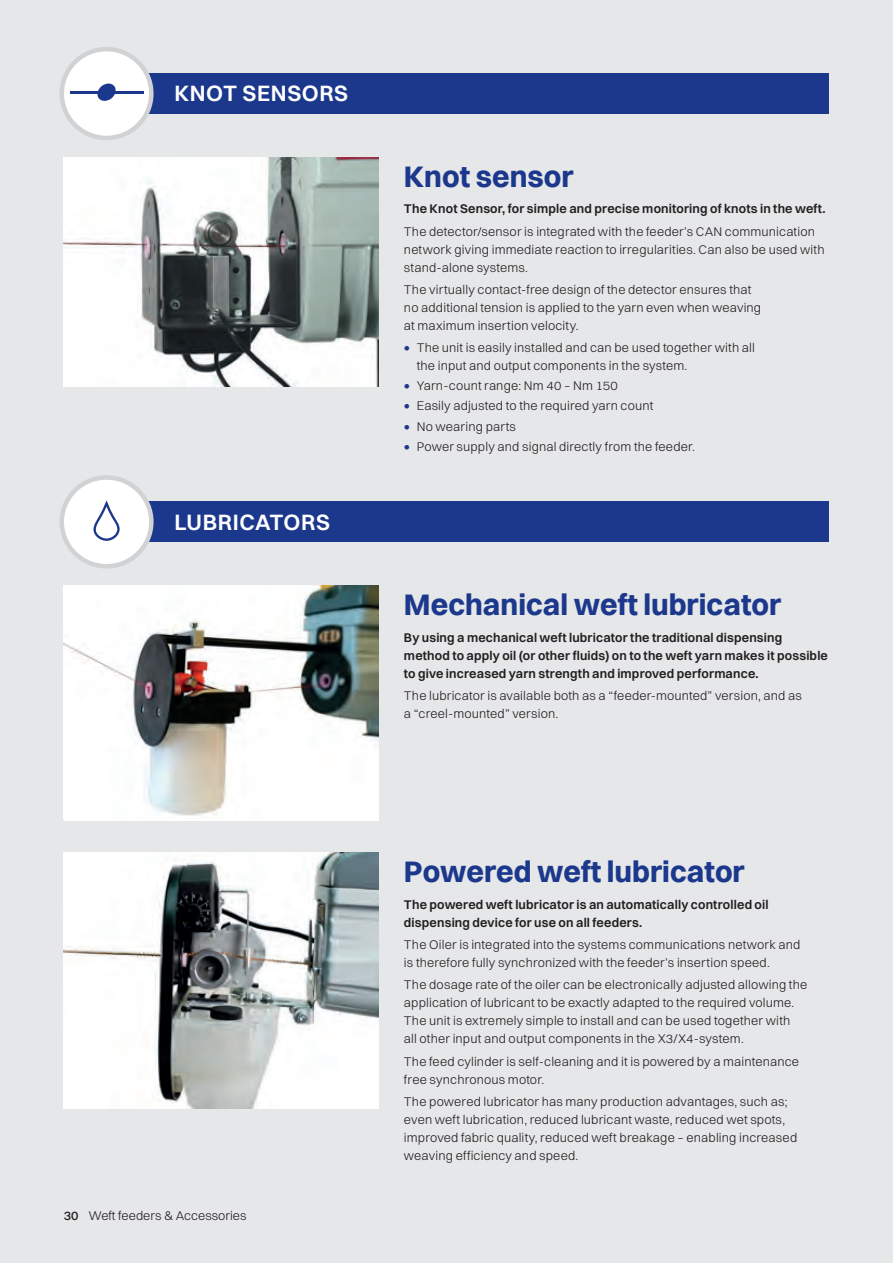
<style>
.page{position:relative;width:893px;height:1263px;background:#e6e7e9}
.page>*{position:absolute;margin:0;border:0;box-sizing:border-box;transform-origin:0 0}
.t1{font:700 30px "Switzer";color:#1b388c}
.t2{font:600 22.5px "Switzer";letter-spacing:.025em;color:#fff}
.t3{font:300 12.75px/18px "Switzer";letter-spacing:.01em;color:#231f20}
.t4{font:600 12.75px/18px "Switzer";letter-spacing:.015em;color:#231f20}
.s1{font-weight:700;font-size:13.5px;color:#1b388c}
.s2{font-weight:500}
</style>
<div class="page">
<img style="left:64px;top:157px;width:314px;height:229px">
<img style="left:64px;top:853px;width:314px;height:256px">
<img style="left:64px;top:586px;width:314px;height:232px">
<div style="left:89px;top:73px;width:740px;height:41px;background:#1b388c"></div>
<div style="left:89px;top:502px;width:740px;height:40px;background:#1b388c"></div>
<div style="left:62px;top:49px;width:89px;height:89px;background:#fff;border-radius:50%"></div>
<div style="left:60px;top:47px;width:94px;height:93px;border:4px solid #d1d2d4;border-radius:50%"></div>
<svg style="left:96px;top:84px;width:20px;height:17px"></svg>
<hr style="left:70px;top:91px;width:73px;height:2px;background:#1b388c">
<div style="left:62px;top:477px;width:89px;height:89px;background:#fff;border-radius:50%"></div>
<div style="left:60px;top:475px;width:94px;height:93px;border:4px solid #d1d2d4;border-radius:50%"></div>
<svg style="left:93px;top:500px;width:27px;height:41px"></svg>
<h2 class="t2" style="left:174px;top:80px;width:175px">KNOT SENSORS</h2>
<h2 class="t2" style="left:174px;top:508px;width:157px">LUBRICATORS</h2>
<h1 class="t1" style="left:404px;top:158px;width:171px">Knot sensor</h1>
<p class="t4" style="left:404px;top:200px;width:423px">The Knot Sensor, for simple and precise monitoring of knots in the weft.</p>
<p class="t3" style="left:404px;top:222px;width:422px">The detector/sensor is integrated with the feeder’s CAN communication network giving immediate reaction to irregularities. Can also be used with stand-alone systems.</p>
<p class="t3" style="left:404px;top:280px;width:359px">The virtually contact-free design of the detector ensures that no additional tension is applied to the yarn even when weaving at maximum insertion velocity.</p>
<p class="t3" style="left:417px;top:339px;width:340px;text-indent:-13px"><span class="s1">•</span> The unit is easily installed and can be used together with all the input and output components in the system.</p>
<p class="t3" style="left:404px;top:377px;width:215px"><span class="s1">•</span> Yarn-count range: Nm 40 – Nm 150</p>
<p class="t3" style="left:404px;top:397px;width:251px"><span class="s1">•</span> Easily adjusted to the required yarn count</p>
<p class="t3" style="left:404px;top:417px;width:114px"><span class="s1">•</span> No wearing parts</p>
<p class="t3" style="left:404px;top:437px;width:292px"><span class="s1">•</span> Power supply and signal directly from the feeder.</p>
<h1 class="t1" style="left:404px;top:586px;width:379px">Mechanical weft lubricator</h1>
<p class="t4" style="left:404px;top:628px;width:426px">By using a mechanical weft lubricator the traditional dispensing method to apply oil (or other fluids) on to the weft yarn makes it possible to give increased yarn strength and improved performance.</p>
<p class="t3" style="left:404px;top:686px;width:399px">The lubricator is available both as a “feeder-mounted” version, and as a “creel-mounted” version.</p>
<p class="t3" style="left:64px;top:1206px;width:184px"><span class="s2">30</span> Weft feeders &amp; Accessories</p>
<h1 class="t1" style="left:404px;top:853px;width:342px">Powered weft lubricator</h1>
<p class="t4" style="left:404px;top:895px;width:366px">The powered weft lubricator is an automatically controlled oil dispensing device for use on all feeders.</p>
<p class="t3" style="left:404px;top:935px;width:398px">The Oiler is integrated into the systems communications network and is therefore fully synchronized with the feeder’s insertion speed.</p>
<p class="t3" style="left:404px;top:976px;width:405px">The dosage rate of the oiler can be electronically adjusted allowing the application of lubricant to be exactly adapted to the required volume.<br>The unit is extremely simple to install and can be used together with<br>all other input and output components in the X3/X4-system.</p>
<p class="t3" style="left:404px;top:1052px;width:397px">The feed cylinder is self-cleaning and it is powered by a maintenance free synchronous motor.</p>
<p class="t3" style="left:404px;top:1092px;width:395px">The powered lubricator has many production advantages, such as; even weft lubrication, reduced lubricant waste, reduced wet spots, improved fabric quality, reduced weft breakage – enabling increased weaving efficiency and speed.</p>
</div>
